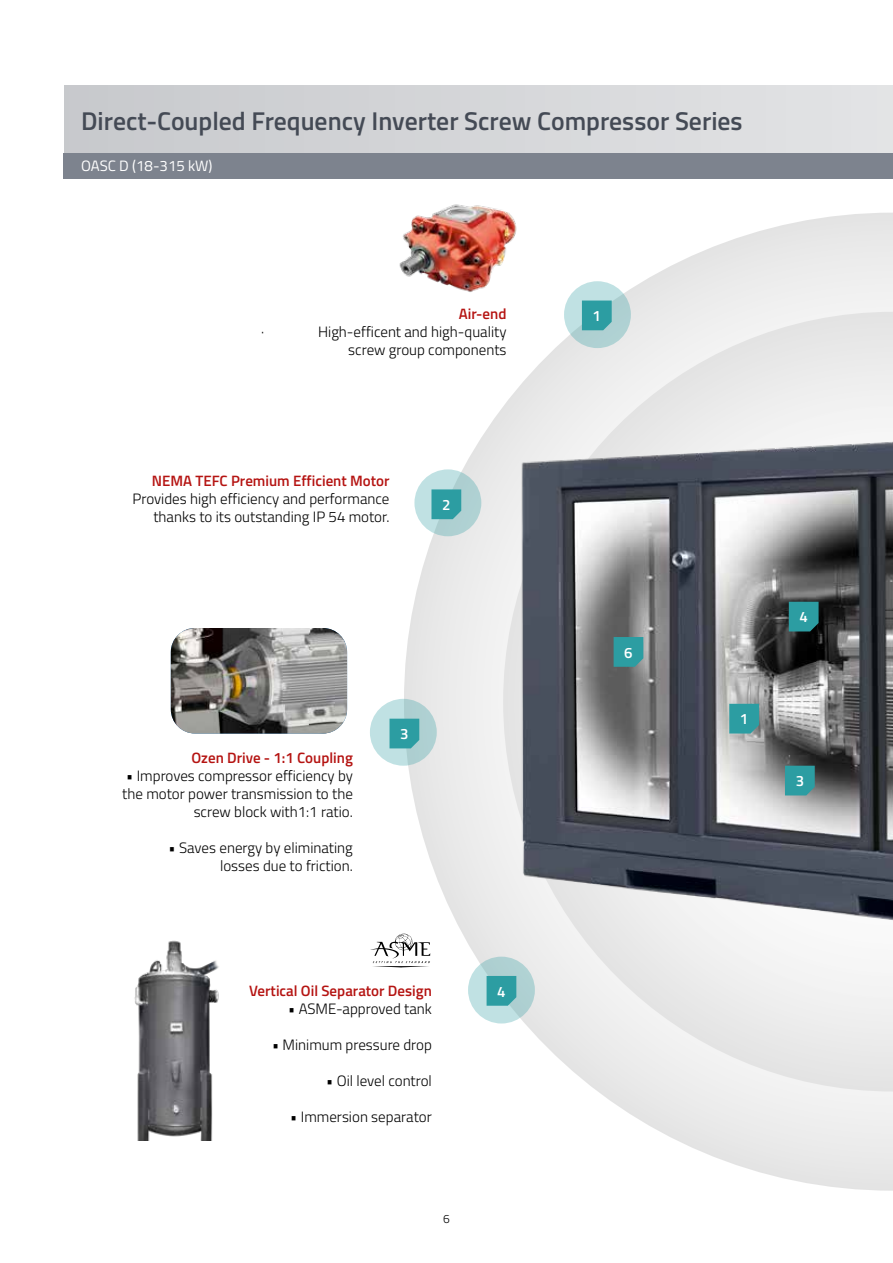
<style>
.page{position:relative;width:893px;height:1263px;background:#fff}
.page>*{position:absolute;margin:0;border:0;box-sizing:border-box;transform-origin:0 0}
.t1{font:600 25.65px "Titillium Web";color:#444a55}
.t2{font:300 15px/18px "Titillium Web";color:#000;text-align:right}
.t3{font:600 15px "Titillium Web";color:#b51412}
.t4{font:15px "Titillium Web";color:#fff}
.t5{font:600 15px "Titillium Web";color:#fff}
.t6{font:300 12px "Titillium Web";color:#000}
</style>
<div class="page">
<svg style="left:404px;top:213px;width:489px;height:978px"></svg>
<svg style="left:503px;top:312px;width:390px;height:779px;fill:#ececec"></svg>
<img style="left:471px;top:401px;width:422px;height:574px">
<svg style="left:414px;top:469px;width:67px;height:67px;fill:#b0d2d3"></svg>
<div style="left:370px;top:699px;width:67px;height:67px;background:linear-gradient(to right,#c5e6e8,#abccce);border-radius:50%"></div>
<div style="left:64px;top:85px;width:829px;height:71px;background:linear-gradient(to right,#c7c9cc,#e3e4e6)"></div>
<div style="left:64px;top:153px;width:829px;height:26px;background:#7d838e"></div>
<svg style="left:431px;top:489px;width:30px;height:30px"></svg>
<svg style="left:729px;top:704px;width:30px;height:29px"></svg>
<svg style="left:390px;top:719px;width:29px;height:29px"></svg>
<svg style="left:614px;top:637px;width:29px;height:30px"></svg>
<svg style="left:468px;top:957px;width:67px;height:66px;fill:#b0d2d3"></svg>
<img style="left:171px;top:628px;width:176px;height:105px">
<svg style="left:564px;top:281px;width:67px;height:67px"></svg>
<svg style="left:582px;top:300px;width:30px;height:30px"></svg>
<svg style="left:789px;top:602px;width:30px;height:29px"></svg>
<img style="left:399px;top:204px;width:134px;height:94px">
<svg style="left:370px;top:934px;width:60px;height:33px"></svg>
<img style="left:134px;top:940px;width:85px;height:201px">
<svg style="left:487px;top:976px;width:29px;height:30px"></svg>
<svg style="left:785px;top:766px;width:30px;height:29px"></svg>
<h1 class="t1" style="left:81px;top:102px;width:663px">Direct-Coupled Frequency Inverter Screw Compressor Series</h1>
<p class="t4" style="left:81px;top:154px;width:133px">OASC D (18-315 kW)</p>
<p class="t3" style="left:459px;top:302px;width:49px">Air-end</p>
<p class="t2" style="left:261px;top:322px;width:5px">·</p>
<p class="t2" style="left:318px;top:322px;width:190px">High-efficent and high-quality screw group components</p>
<p class="t3" style="left:152px;top:470px;width:239px">NEMA TEFC Premium Efficient Motor</p>
<p class="t2" style="left:133px;top:489px;width:258px">Provides high efficiency and performance thanks to its outstanding IP 54 motor.</p>
<p class="t5" style="left:442px;top:493px;width:10px">2</p>
<p class="t3" style="left:191px;top:747px;width:163px">Ozen Drive - 1:1 Coupling</p>
<p class="t2" style="left:122px;top:766px;width:232px">• Improves compressor efficiency by the motor power transmission to the screw block with1:1 ratio.</p>
<p class="t2" style="left:169px;top:838px;width:186px">• Saves energy by eliminating losses due to friction.</p>
<p class="t5" style="left:400px;top:723px;width:10px">3</p>
<p class="t3" style="left:249px;top:979px;width:184px">Vertical Oil Separator Design</p>
<p class="t2" style="left:288px;top:999px;width:145px">• ASME-approved tank</p>
<p class="t2" style="left:272px;top:1035px;width:161px">• Minimum pressure drop</p>
<p class="t2" style="left:326px;top:1071px;width:107px">• Oil level control</p>
<p class="t2" style="left:290px;top:1107px;width:143px">• Immersion separator</p>
<p class="t6" style="left:443px;top:1210px;width:8px">6</p>
<p class="t5" style="left:497px;top:980px;width:10px">4</p>
<p class="t5" style="left:593px;top:305px;width:10px">1</p>
<p class="t5" style="left:624px;top:641px;width:10px">6</p>
<p class="t5" style="left:740px;top:708px;width:10px">1</p>
<p class="t5" style="left:799px;top:606px;width:10px">4</p>
<p class="t5" style="left:796px;top:770px;width:10px">3</p>
</div>
